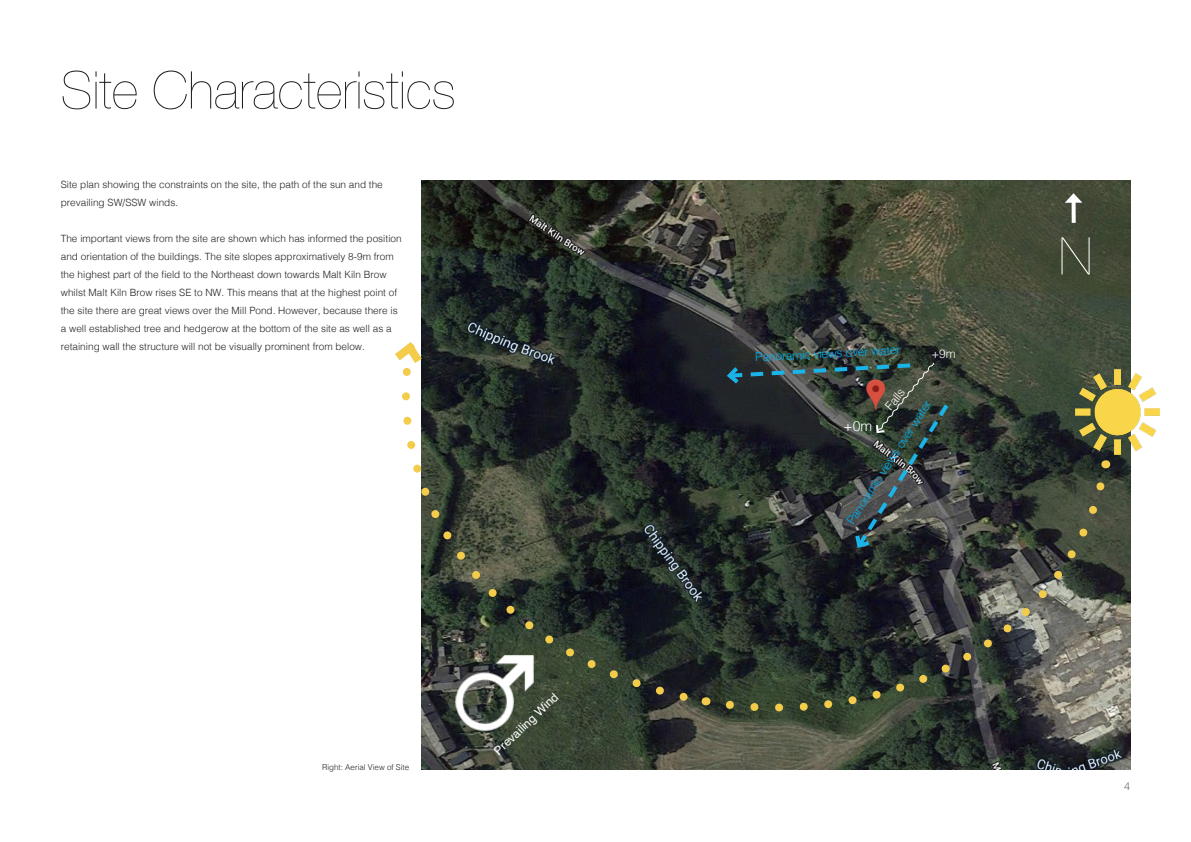
<style>
.page{position:relative;width:1191px;height:842px;background:#fff}
.page>*{position:absolute;margin:0;border:0;box-sizing:border-box;transform-origin:0 0}
.t1{font:200 52px "Helvetica Neue";color:#231f20}
.t2{font:200 52px "Helvetica Neue";color:#fff}
.t3{font:300 14px "Helvetica";color:#fff}
.t4{font:300 12px "Helvetica Neue";color:#00aeef}
.t5{font:12px "Helvetica";color:#fff}
.t6{font:300 12px "Helvetica Neue";color:#fff}
.t7{font:300 12px "Helvetica";color:#fff}
.t8{font:100 11px "Helvetica Neue";color:#231f20}
.t9{font:300 10px/18px "Helvetica";color:#231f20}
.t10{font:300 8px "Helvetica";color:#231f20}
</style>
<div class="page">
<img style="left:421px;top:180px;width:709px;height:590px">
<svg style="left:402px;top:363px;width:301px;height:345px"></svg>
<svg style="left:721px;top:467px;width:391px;height:258px"></svg>
<svg style="left:395px;top:336px;width:34px;height:36px"></svg>
<img style="left:1075px;top:370px;width:84px;height:84px">
<img style="left:420px;top:638px;width:128px;height:128px">
<svg style="left:1071px;top:203px;width:4px;height:20px"></svg>
<svg style="left:1064px;top:193px;width:18px;height:10px"></svg>
<svg style="left:724px;top:361px;width:228px;height:190px"></svg>
<p class="t1" style="left:61px;top:50px;width:396px">Site Characteristics</p>
<p class="t9" style="left:61px;top:174px;width:323px">Site plan showing the constraints on the site, the path of the sun and the prevailing SW/SSW winds.</p>
<p class="t9" style="left:61px;top:228px;width:342px">The important views from the site are shown which has informed the position and orientation of the buildings. The site slopes approximatively 8-9m from the highest part of the field to the Northeast down towards Malt Kiln Brow whilst Malt Kiln Brow rises SE to NW. This means that at the highest point of the site there are great views over the Mill Pond. However, because there is a well established tree and hedgerow at the bottom of the site as well as a retaining wall the structure will not be visually prominent from below.</p>
<p class="t10" style="left:322px;top:760px;width:89px">Right: Aerial View of Site</p>
<p class="t5" style="left:489px;top:746px;width:85px;rotate:-44deg">Prevailing Wind</p>
<p class="t4" style="left:754px;top:347px;width:146px;rotate:-3deg">Panoramic views over water</p>
<p class="t7" style="left:931px;top:344px;width:26px">+9m</p>
<p class="t6" style="left:880px;top:402px;width:24px;rotate:-50deg">Falls</p>
<p class="t4" style="left:841px;top:518px;width:146px;rotate:-57deg">Panoramic views over water</p>
<p class="t3" style="left:843px;top:414px;width:30px">+0m</p>
<p class="t2" style="left:1058px;top:216px;width:35px">N</p>
<p class="t8" style="left:1124px;top:778px;width:8px">4</p>
</div>
